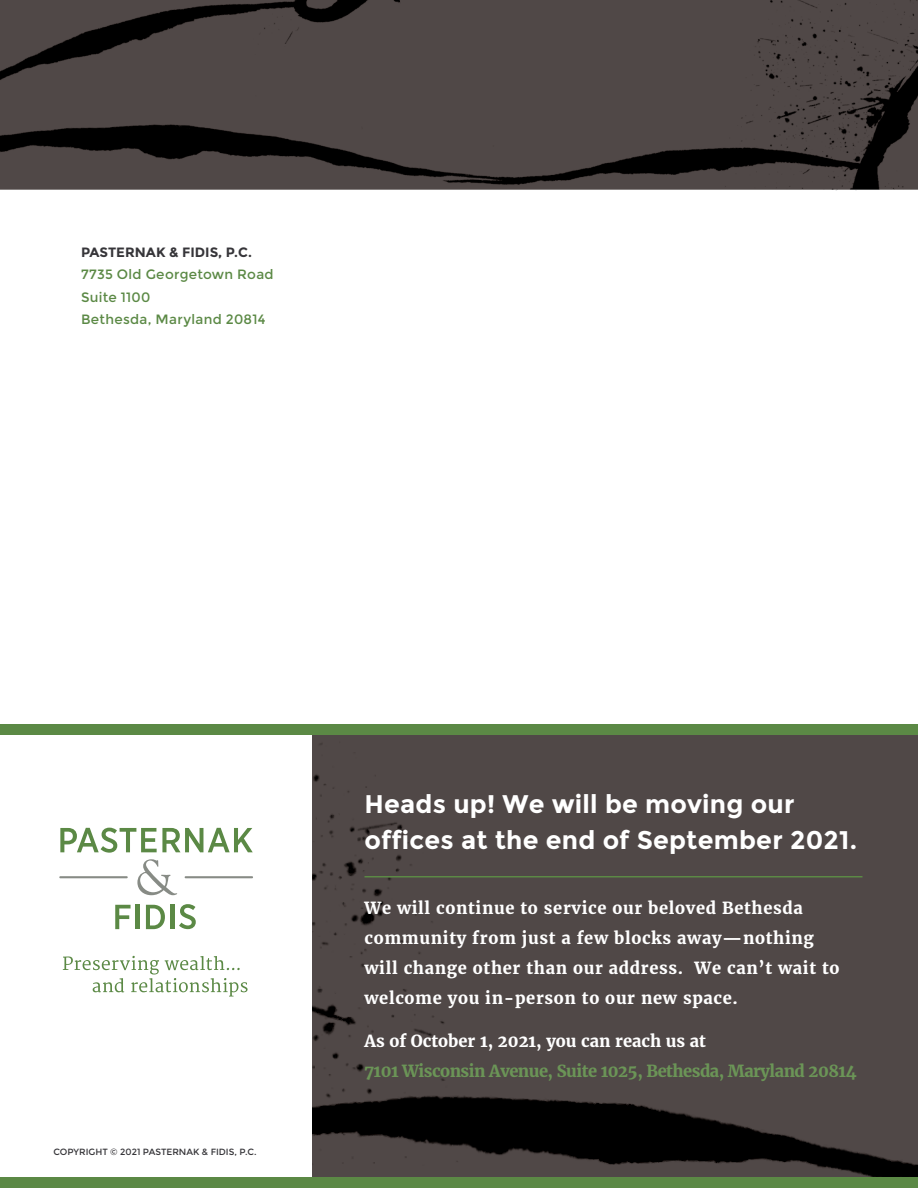
<style>
.page{position:relative;width:918px;height:1188px;background:#fff}
.page>*{position:absolute;margin:0;border:0;box-sizing:border-box;transform-origin:0 0}
.t1{font:700 25.5px/36px "Montserrat";letter-spacing:.01em;color:#fff}
.t2{font:700 16.5px/30px "Merriweather";letter-spacing:.04em;color:#fff}
.t3{font:700 16.5px/30px "Merriweather";letter-spacing:-.03em;color:#6b9557}
.t4{font:13.5px/22.5px "Montserrat";letter-spacing:.025em;color:#5b8945}
.t5{font:9px "Montserrat";color:#363539}
.s1{font-weight:700;color:#363539}
.s2{color:#fff}
</style>
<div class="page">
<img style="left:313px;top:735px;width:605px;height:443px">
<img style="left:0;top:0;width:918px;height:190px">
<div style="left:0;top:1178px;width:918px;height:10px;background:#5b8945"></div>
<div style="left:0;top:725px;width:918px;height:10px;background:#5b8945"></div>
<hr style="left:59px;top:876px;width:69px;height:2px;background:#878b85">
<hr style="left:185px;top:876px;width:68px;height:2px;background:#878b85">
<svg style="left:60px;top:828px;width:193px;height:25px"></svg>
<svg style="left:115px;top:905px;width:16px;height:24px"></svg>
<hr style="left:136px;top:905px;width:4px;height:24px;background:#5b8945">
<svg style="left:146px;top:905px;width:19px;height:24px"></svg>
<hr style="left:170px;top:905px;width:4px;height:24px;background:#5b8945">
<svg style="left:179px;top:904px;width:17px;height:25px"></svg>
<svg style="left:137px;top:859px;width:40px;height:36px"></svg>
<svg style="left:63px;top:956px;width:185px;height:41px"></svg>
<hr style="left:364px;top:876px;width:498px;height:2px;background:#5b8945">
<p class="t4" style="left:81px;top:241px;width:194px"><span class="s1">PASTERNAK &amp; FIDIS, P.C.<br></span>7735 Old Georgetown Road<br>Suite 1100<br>Bethesda, Maryland 20814</p>
<p class="t5" style="left:53px;top:1147px;width:205px">COPYRIGHT © 2021 PASTERNAK &amp; FIDIS, P.C.</p>
<p class="t1" style="left:364px;top:786px;width:494px">Heads up! We will be moving our offices at the end of September 2021.</p>
<p class="t2" style="left:364px;top:893px;width:477px">We will continue to service our beloved Bethesda community from just a few blocks away—nothing will change other than our address. We can’t wait to welcome you in-person to our new space.</p>
<p class="t3" style="left:364px;top:1026px;width:494px"><span class="s2">As of October 1, 2021, you can reach us at<br></span>7101 Wisconsin Avenue, Suite 1025, Bethesda, Maryland 20814</p>
</div>
